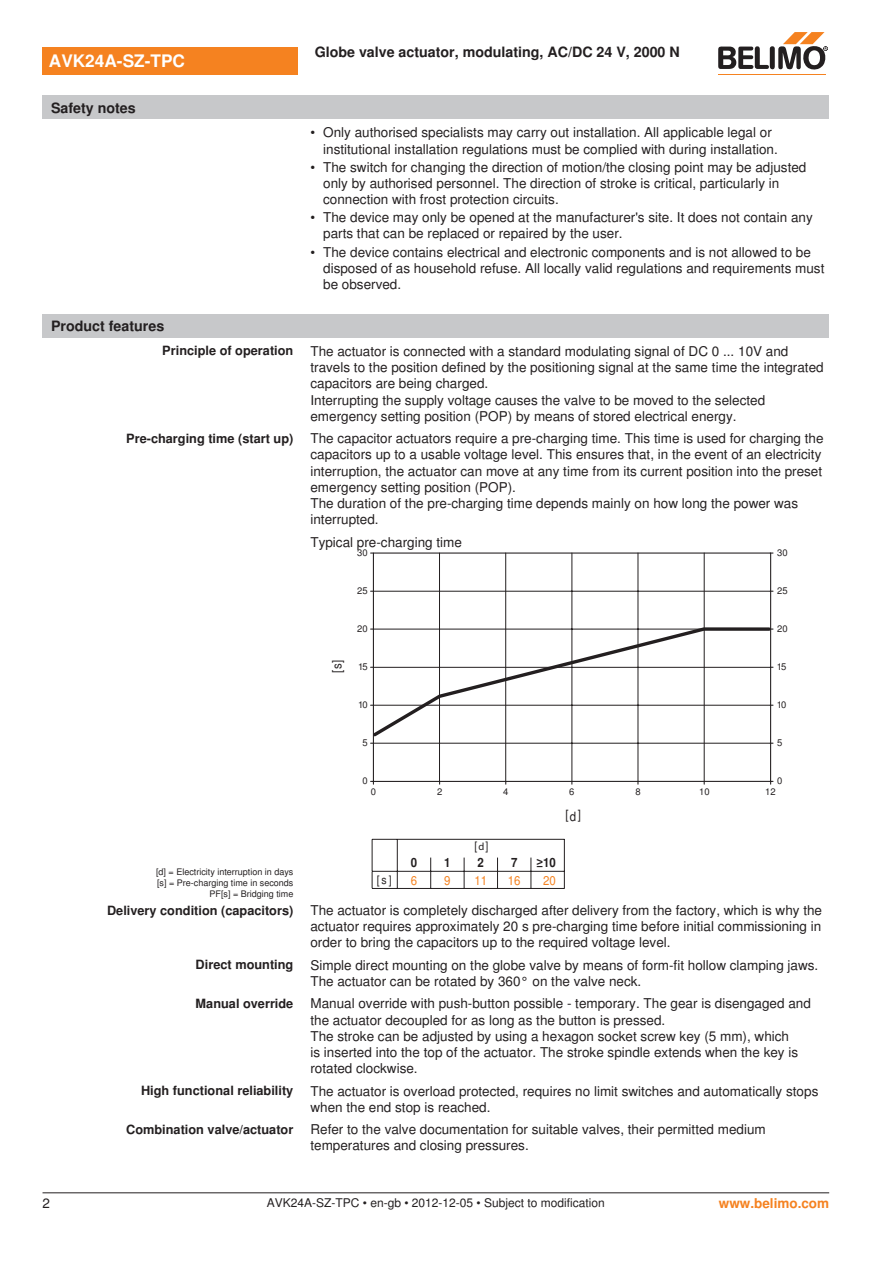
<style>
.page{position:relative;width:893px;height:1263px;background:#fff}
.page>*{position:absolute;margin:0;border:0;box-sizing:border-box;transform-origin:0 0}
.t1{font:700 17.25px "Nimbus Sans BEL";color:#fff}
.t2{font:700 14.25px "Nimbus Sans BEL";color:#231f20}
.t3{font:13.5px/16.2px "Nimbus Sans BEL";color:#231f20}
.t4{font:700 13.5px "Nimbus Sans BEL";color:#f58220}
.t5{font:700 12.75px "Nimbus Sans BEL";color:#231f20}
.t6{font:12.75px "Nimbus Sans BEL";color:#f58220;scale:.9 1}
.t7{font:700 12.75px "Nimbus Sans BEL";color:#231f20;scale:.9 1}
.t8{font:12.75px "Nimbus Sans BEL";color:#231f20;scale:.9 1}
.t9{font:12px "Nimbus Sans BEL";color:#231f20}
.t10{font:11.7px "Nimbus Sans BEL";color:#231f20;scale:.9 1}
.t11{font:10.5px "Myriad Pro";color:#231f20}
.t12{font:9.45px "Nimbus Sans BEL";color:#231f20}
.t13{font:9px/10.8px "Nimbus Sans BEL";color:#231f20;text-align:right}
</style>
<div class="page">
<div style="left:43px;top:314px;width:786px;height:24px;background:#c7c8ca"></div>
<hr style="left:397px;top:839px;width:34px;height:1px;background:#231f20">
<hr style="left:431px;top:839px;width:33px;height:1px;background:#231f20">
<hr style="left:464px;top:839px;width:33px;height:1px;background:#231f20">
<hr style="left:497px;top:839px;width:34px;height:1px;background:#231f20">
<hr style="left:531px;top:839px;width:34px;height:1px;background:#231f20">
<hr style="left:397px;top:871px;width:34px;height:1px;background:#231f20">
<hr style="left:431px;top:871px;width:33px;height:1px;background:#231f20">
<svg style="left:430px;top:857px;width:1px;height:31px"></svg>
<hr style="left:464px;top:871px;width:33px;height:1px;background:#231f20">
<svg style="left:464px;top:857px;width:1px;height:31px"></svg>
<hr style="left:497px;top:871px;width:34px;height:1px;background:#231f20">
<svg style="left:497px;top:857px;width:1px;height:31px"></svg>
<hr style="left:531px;top:871px;width:34px;height:1px;background:#231f20">
<svg style="left:531px;top:857px;width:1px;height:31px"></svg>
<svg style="left:564px;top:840px;width:1px;height:48px"></svg>
<svg style="left:372px;top:839px;width:26px;height:50px"></svg>
<hr style="left:397px;top:888px;width:34px;height:1px;background:#231f20">
<hr style="left:431px;top:888px;width:33px;height:1px;background:#231f20">
<hr style="left:464px;top:888px;width:33px;height:1px;background:#231f20">
<hr style="left:497px;top:888px;width:34px;height:1px;background:#231f20">
<hr style="left:531px;top:888px;width:34px;height:1px;background:#231f20">
<hr style="left:439px;top:553px;width:1px;height:228px;background:#231f20">
<hr style="left:572px;top:553px;width:1px;height:228px;background:#231f20">
<hr style="left:638px;top:553px;width:1px;height:228px;background:#231f20">
<hr style="left:373px;top:591px;width:398px;height:1px;background:#231f20">
<hr style="left:373px;top:743px;width:398px;height:1px;background:#231f20">
<hr style="left:505px;top:553px;width:1px;height:228px;background:#231f20">
<hr style="left:704px;top:553px;width:1px;height:228px;background:#231f20">
<svg style="left:370px;top:626px;width:403px;height:113px"></svg>
<div style="left:373px;top:552px;width:398px;height:230px;border:1px solid #231f20"></div>
<div style="left:43px;top:47px;width:255px;height:27px;background:#f58220"></div>
<hr style="left:718px;top:74px;width:107px;height:1px;background:#f58220">
<svg style="left:718px;top:32px;width:110px;height:38px"></svg>
<div style="left:43px;top:96px;width:786px;height:23px;background:#c7c8ca"></div>
<hr style="left:43px;top:1192px;width:786px;height:1px;background:#231f20">
<p class="t1" style="left:49px;top:51px;width:138px">AVK24A-SZ-TPC</p>
<p class="t2" style="left:51px;top:99px;width:86px">Safety notes</p>
<p class="t2" style="left:315px;top:44px;width:367px">Globe valve actuator, modulating, AC/DC 24 V, 2000 N</p>
<p class="t3" style="left:323px;top:125px;width:456px;text-indent:-13px">• Only authorised specialists may carry out installation. All applicable legal or institutional installation regulations must be complied with during installation.</p>
<p class="t3" style="left:323px;top:159px;width:485px;text-indent:-13px">• The switch for changing the direction of motion/the closing point may be adjusted only by authorised personnel. The direction of stroke is critical, particularly in connection with frost protection circuits.</p>
<p class="t3" style="left:323px;top:210px;width:491px;text-indent:-13px">• The device may only be opened at the manufacturer's site. It does not contain any parts that can be replaced or repaired by the user.</p>
<p class="t3" style="left:323px;top:244px;width:503px;text-indent:-13px">• The device contains electrical and electronic components and is not allowed to be disposed of as household refuse. All locally valid regulations and requirements must be observed.</p>
<p class="t2" style="left:51px;top:318px;width:115px">Product features</p>
<p class="t5" style="left:162px;top:343px;width:133px">Principle of operation</p>
<p class="t3" style="left:310px;top:343px;width:515px">The actuator is connected with a standard modulating signal of DC 0 ... 10V and travels to the position defined by the positioning signal at the same time the integrated capacitors are being charged.<br>Interrupting the supply voltage causes the valve to be moved to the selected emergency setting position (POP) by means of stored electrical energy.</p>
<p class="t5" style="left:126px;top:430px;width:169px">Pre-charging time (start up)</p>
<p class="t3" style="left:310px;top:431px;width:515px">The capacitor actuators require a pre-charging time. This time is used for charging the capacitors up to a usable voltage level. This ensures that, in the event of an electricity interruption, the actuator can move at any time from its current position into the preset emergency setting position (POP).<br>The duration of the pre-charging time depends mainly on how long the power was interrupted.</p>
<p class="t3" style="left:310px;top:534px;width:153px">Typical pre-charging time</p>
<p class="t12" style="left:357px;top:547px;width:12px">30</p>
<p class="t12" style="left:777px;top:547px;width:12px">30</p>
<p class="t12" style="left:357px;top:585px;width:12px">25</p>
<p class="t12" style="left:777px;top:585px;width:12px">25</p>
<p class="t12" style="left:357px;top:623px;width:12px">20</p>
<p class="t12" style="left:777px;top:623px;width:12px">20</p>
<p class="t8" style="left:329px;top:673px;width:16px;rotate:-90deg">[s]</p>
<p class="t12" style="left:358px;top:661px;width:11px">15</p>
<p class="t12" style="left:777px;top:661px;width:11px">15</p>
<p class="t12" style="left:358px;top:699px;width:11px">10</p>
<p class="t12" style="left:777px;top:699px;width:11px">10</p>
<p class="t12" style="left:363px;top:737px;width:7px">5</p>
<p class="t12" style="left:777px;top:737px;width:7px">5</p>
<p class="t12" style="left:363px;top:775px;width:7px">0</p>
<p class="t12" style="left:777px;top:775px;width:7px">0</p>
<p class="t13" style="left:156px;top:867px;width:139px">[d] = Electricity interruption in days [s] = Pre-charging time in seconds<br>PF[s] = Bridging time</p>
<p class="t12" style="left:371px;top:786px;width:7px">0</p>
<p class="t12" style="left:437px;top:786px;width:7px">2</p>
<p class="t12" style="left:503px;top:786px;width:7px">4</p>
<p class="t12" style="left:569px;top:786px;width:7px">6</p>
<p class="t12" style="left:635px;top:786px;width:7px">8</p>
<p class="t12" style="left:699px;top:786px;width:12px">10</p>
<p class="t12" style="left:765px;top:786px;width:12px">12</p>
<p class="t8" style="left:566px;top:807px;width:19px">[d]</p>
<p class="t10" style="left:475px;top:839px;width:17px">[ ]</p>
<p class="t11" style="left:478px;top:840px;width:7px">d</p>
<p class="t7" style="left:411px;top:855px;width:9px">0</p>
<p class="t7" style="left:444px;top:855px;width:9px">1</p>
<p class="t7" style="left:478px;top:855px;width:9px">2</p>
<p class="t7" style="left:511px;top:855px;width:9px">7</p>
<p class="t7" style="left:536px;top:855px;width:23px">≥10</p>
<p class="t10" style="left:377px;top:872px;width:18px">[s]</p>
<p class="t6" style="left:411px;top:873px;width:9px">6</p>
<p class="t6" style="left:444px;top:873px;width:9px">9</p>
<p class="t6" style="left:474px;top:873px;width:16px">11</p>
<p class="t6" style="left:508px;top:873px;width:16px">16</p>
<p class="t6" style="left:543px;top:873px;width:16px">20</p>
<p class="t5" style="left:107px;top:902px;width:188px">Delivery condition (capacitors)</p>
<p class="t3" style="left:310px;top:902px;width:513px;text-align:justify">The actuator is completely discharged after delivery from the factory, which is why the actuator requires approximately 20 s pre-charging time before initial commissioning in order to bring the capacitors up to the required voltage level.</p>
<p class="t5" style="left:196px;top:957px;width:99px">Direct mounting</p>
<p class="t3" style="left:310px;top:957px;width:509px">Simple direct mounting on the globe valve by means of form-fit hollow clamping jaws.<br>The actuator can be rotated by 360° on the valve neck.</p>
<p class="t5" style="left:196px;top:996px;width:99px">Manual override</p>
<p class="t3" style="left:310px;top:996px;width:502px">Manual override with push-button possible - temporary. The gear is disengaged and the actuator decoupled for as long as the button is pressed.<br>The stroke can be adjusted by using a hexagon socket screw key (5 mm), which<br>is inserted into the top of the actuator. The stroke spindle extends when the key is rotated clockwise.</p>
<p class="t5" style="left:141px;top:1083px;width:154px">High functional reliability</p>
<p class="t3" style="left:310px;top:1083px;width:509px">The actuator is overload protected, requires no limit switches and automatically stops when the end stop is reached.</p>
<p class="t5" style="left:126px;top:1121px;width:169px">Combination valve/actuator</p>
<p class="t3" style="left:310px;top:1122px;width:457px">Refer to the valve documentation for suitable valves, their permitted medium temperatures and closing pressures.</p>
<p class="t3" style="left:43px;top:1196px;width:9px">2</p>
<p class="t9" style="left:267px;top:1196px;width:340px">AVK24A-SZ-TPC • en-gb • 2012-12-05 • Subject to modification</p>
<p class="t4" style="left:719px;top:1195px;width:112px">www.belimo.com</p>
</div>
